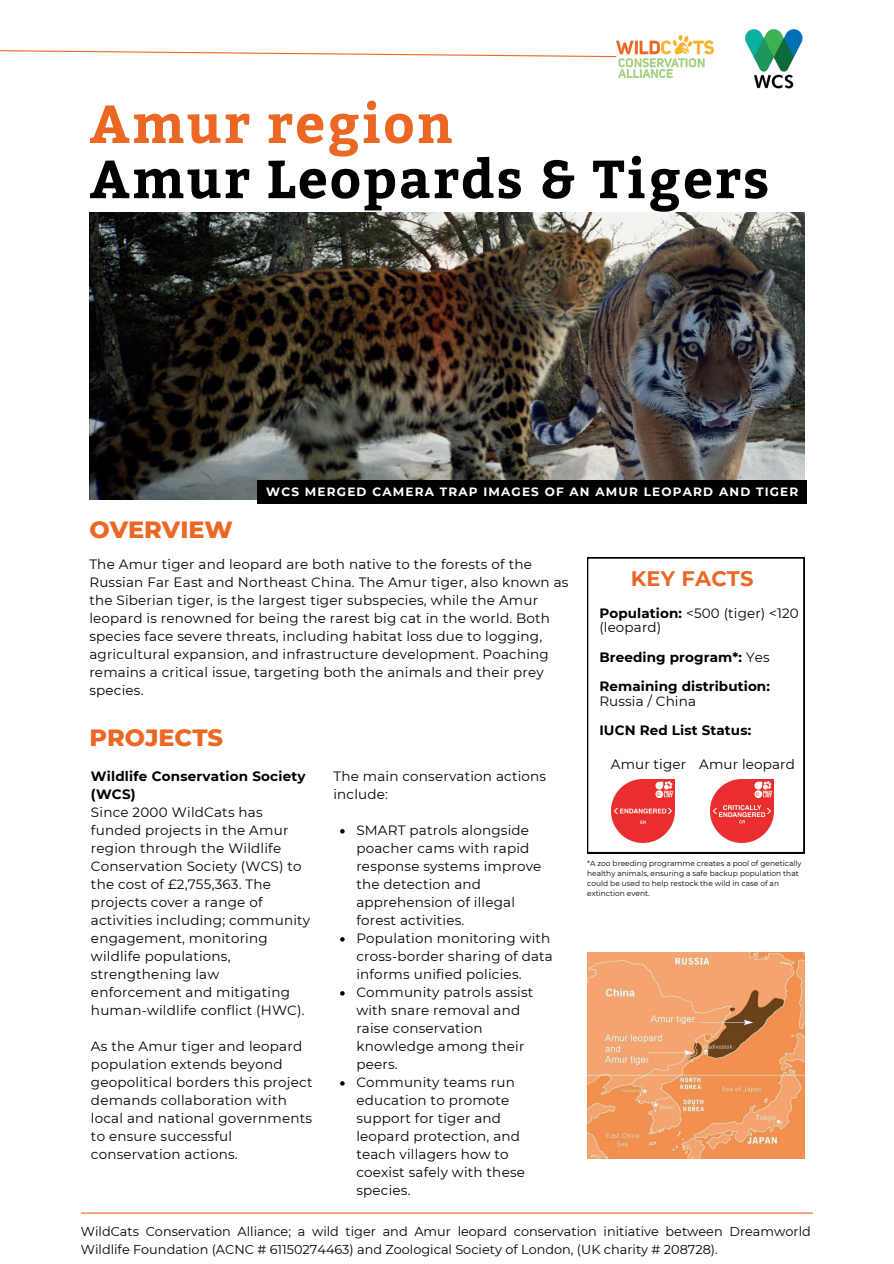
<style>
.page{position:relative;width:894px;height:1264px;background:#fff}
.page>*{position:absolute;margin:0;border:0;box-sizing:border-box;transform-origin:0 0}
.t1{font:700 53.4px "Bitter";letter-spacing:.04em;color:#000}
.t2{font:700 53.4px "Bitter";letter-spacing:.04em;color:#ec6724}
.t3{font:800 24px "Montserrat";color:#ec6724}
.t4{font:700 21px "Montserrat";letter-spacing:.01em;color:#ec6724}
.t5{font:13.5px/18px "Montserrat";letter-spacing:.015em;color:#000}
.t6{font:700 13.5px/18px "Montserrat";letter-spacing:.01em;color:#000}
.t7{font:12.9px/17.7px "Montserrat";color:#000}
.t8{font:700 12px "Montserrat";letter-spacing:.1em;color:#fff}
.t9{font:7.5px/10.1px "Montserrat";color:#000}
.s1{font-weight:700}
.s2{font-weight:400}
</style>
<div class="page">
<svg style="left:0;top:50px;width:616px;height:8px"></svg>
<hr style="left:81px;top:1212px;width:731px;height:1px;background:#ec6724">
<svg style="left:340px;top:829px;width:4px;height:4px"></svg>
<svg style="left:340px;top:937px;width:4px;height:4px"></svg>
<svg style="left:340px;top:991px;width:4px;height:4px"></svg>
<svg style="left:340px;top:1081px;width:4px;height:4px"></svg>
<img style="left:616px;top:35px;width:96px;height:43px">
<img style="left:89px;top:212px;width:20px;height:287px">
<img style="left:109px;top:212px;width:698px;height:288px">
<img style="left:745px;top:29px;width:58px;height:60px">
<svg style="left:587px;top:557px;width:217px;height:296px"></svg>
<img style="left:611px;top:780px;width:63px;height:63px">
<img style="left:710px;top:780px;width:63px;height:63px">
<img style="left:587px;top:952px;width:217px;height:206px">
<div style="left:257px;top:480px;width:549px;height:24px;background:#000"></div>
<h1 class="t2" style="left:89px;top:92px;width:365px">Amur region</h1>
<h1 class="t1" style="left:89px;top:147px;width:681px">Amur Leopards &amp; Tigers</h1>
<p class="t8" style="left:266px;top:482px;width:533px">WCS MERGED CAMERA TRAP IMAGES OF AN AMUR LEOPARD AND TIGER</p>
<h2 class="t3" style="left:89px;top:512px;width:145px">OVERVIEW</h2>
<p class="t5" style="left:89px;top:554px;width:480px">The Amur tiger and leopard are both native to the forests of the Russian Far East and Northeast China. The Amur tiger, also known as the Siberian tiger, is the largest tiger subspecies, while the Amur leopard is renowned for being the rarest big cat in the world. Both species face severe threats, including habitat loss due to logging, agricultural expansion, and infrastructure development. Poaching remains a critical issue, targeting both the animals and their prey species.</p>
<h2 class="t3" style="left:89px;top:720px;width:135px">PROJECTS</h2>
<p class="t6" style="left:91px;top:766px;width:216px">Wildlife Conservation Society (WCS)</p>
<p class="t5" style="left:91px;top:802px;width:221px">Since 2000 WildCats has funded projects in the Amur region through the Wildlife<br>Conservation Society (WCS) to the cost of £2,755,363. The projects cover a range of activities including; community engagement, monitoring wildlife populations, strengthening law enforcement and mitigating human-wildlife conflict (HWC).</p>
<p class="t5" style="left:91px;top:1036px;width:223px">As the Amur tiger and leopard population extends beyond geopolitical borders this project demands collaboration with local and national governments to ensure successful conservation actions.</p>
<p class="t5" style="left:333px;top:766px;width:214px">The main conservation actions include:</p>
<p class="t5" style="left:356px;top:820px;width:198px">SMART patrols alongside poacher cams with rapid response systems improve the detection and apprehension of illegal forest activities.<br>Population monitoring with cross-border sharing of data informs unified policies.<br>Community patrols assist with snare removal and raise conservation knowledge among their peers.<br>Community teams run education to promote support for tiger and leopard protection, and teach villagers how to coexist safely with these species.</p>
<h3 class="t4" style="left:630px;top:564px;width:124px">KEY FACTS</h3>
<p class="t5" style="left:599px;top:605px;width:201px;line-height:14.7px"><span class="s1">Population:</span> &lt;500 (tiger) &lt;120 (leopard)</p>
<p class="t6" style="left:599px;top:641px;width:172px;line-height:29.2px">Breeding program*: <span class="s2">Yes<br></span>Remaining distribution:</p>
<p class="t5" style="left:599px;top:691px;width:98px">Russia / China</p>
<p class="t6" style="left:599px;top:720px;width:153px">IUCN Red List Status:</p>
<p class="t5" style="left:610px;top:754px;width:185px">Amur tiger Amur leopard</p>
<p class="t9" style="left:587px;top:858px;width:216px">*A zoo breeding programme creates a pool of genetically healthy animals, ensuring a safe backup population that could be used to help restock the wild in case of an extinction event.</p>
<p class="t7" style="left:81px;top:1222px;width:731px">WildCats Conservation Alliance; a wild tiger and Amur leopard conservation initiative between Dreamworld<br>Wildlife Foundation (ACNC # 61150274463) and Zoological Society of London, (UK charity # 208728).</p>
</div>
